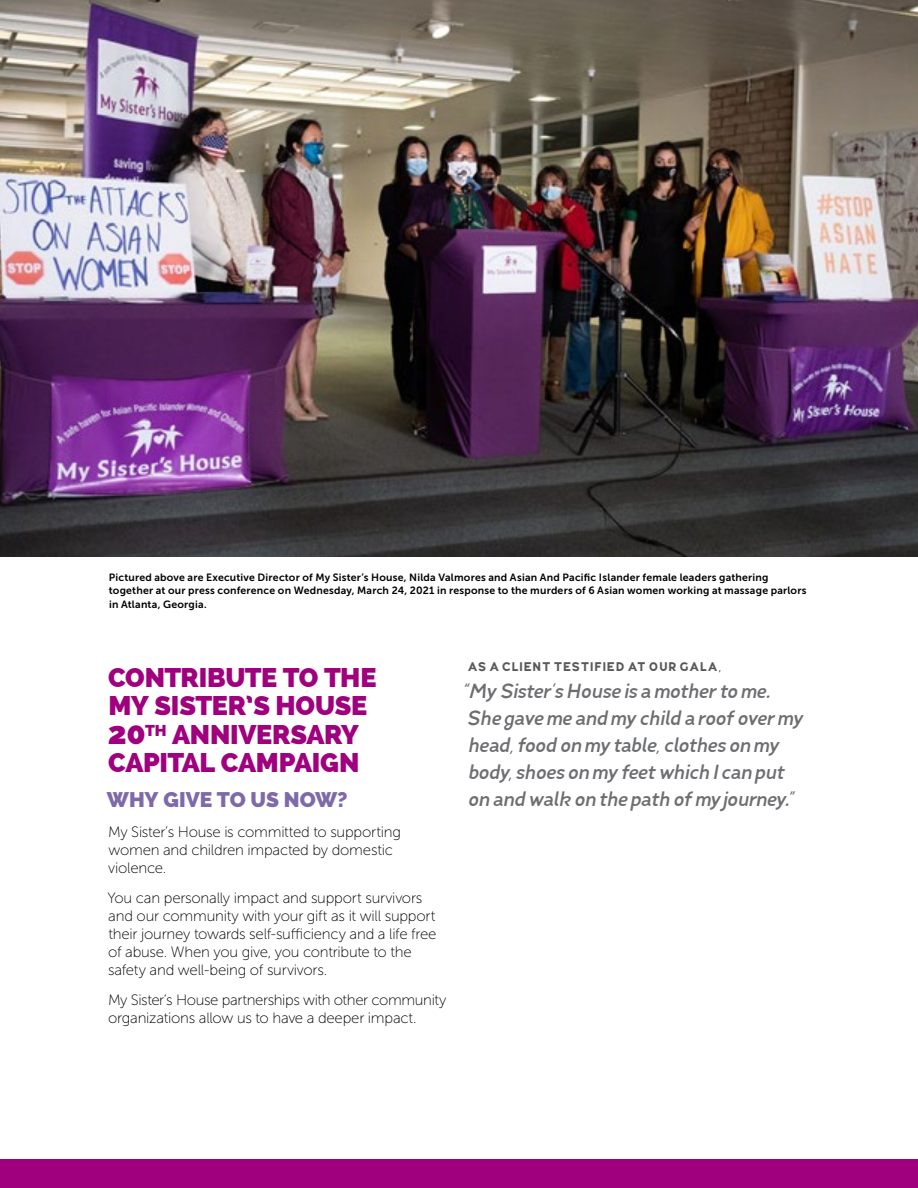
<style>
.page{position:relative;width:918px;height:1188px;background:#fff}
.page>*{position:absolute;margin:0;border:0;box-sizing:border-box;transform-origin:0 0}
.t1{font:800 27px/28.5px "Raleway";letter-spacing:-.015em;color:#a0007d}
.t2{font:900 21px "Raleway";letter-spacing:-.005em;color:#7e6aa9}
.t3{font:19.5px/27px "Fibon Neue Semi Bold Italic Round";letter-spacing:-.055em;color:#6d6e71}
.t4{font:15px/18px "Museo Sans 100";letter-spacing:-.015em;color:#000}
.t5{font:800 12px "Fibon Neue";letter-spacing:.02em;color:#58595b}
.t6{font:10.5px/13.5px "Museo Sans 700";letter-spacing:.02em;color:#000}
.s1{font-size:31.5px}
</style>
<div class="page">
<img style="left:0;top:0;width:918px;height:557px">
<div style="left:0;top:1160px;width:918px;height:28px;background:#a0007d"></div>
<p class="t6" style="left:109px;top:570px;width:699px">Pictured above are Executive Director of My Sister’s House, Nilda Valmores and Asian And Pacific Islander female leaders gathering together at our press conference on Wednesday, March 24, 2021 in response to the murders of 6 Asian women working at massage parlors in Atlanta, Georgia.</p>
<h1 class="t1" style="left:108px;top:663px;width:270px">CONTRIBUTE TO THE<br>MY SISTER’S HOUSE<br><span class="s1">20</span><sup>TH</sup> ANNIVERSARY<br>CAPITAL CAMPAIGN</h1>
<h2 class="t2" style="left:107px;top:787px;width:242px">WHY GIVE TO US NOW?</h2>
<p class="t4" style="left:108px;top:823px;width:295px">My Sister’s House is committed to supporting women and children impacted by domestic violence.</p>
<p class="t4" style="left:107px;top:889px;width:331px">You can personally impact and support survivors and our community with your gift as it will support their journey towards self-sufficiency and a life free of abuse. When you give, you contribute to the safety and well-being of survivors.</p>
<p class="t4" style="left:108px;top:991px;width:340px">My Sister’s House partnerships with other community organizations allow us to have a deeper impact.</p>
<p class="t5" style="left:467px;top:658px;width:256px">AS A CLIENT TESTIFIED AT OUR GALA,</p>
<h3 class="t3" style="left:461px;top:677px;width:344px">“My Sister’s House is a mother to me.<br>She gave me and my child a roof over my head, food on my table, clothes on my body, shoes on my feet which I can put on and walk on the path of my journey.”</h3>
</div>
